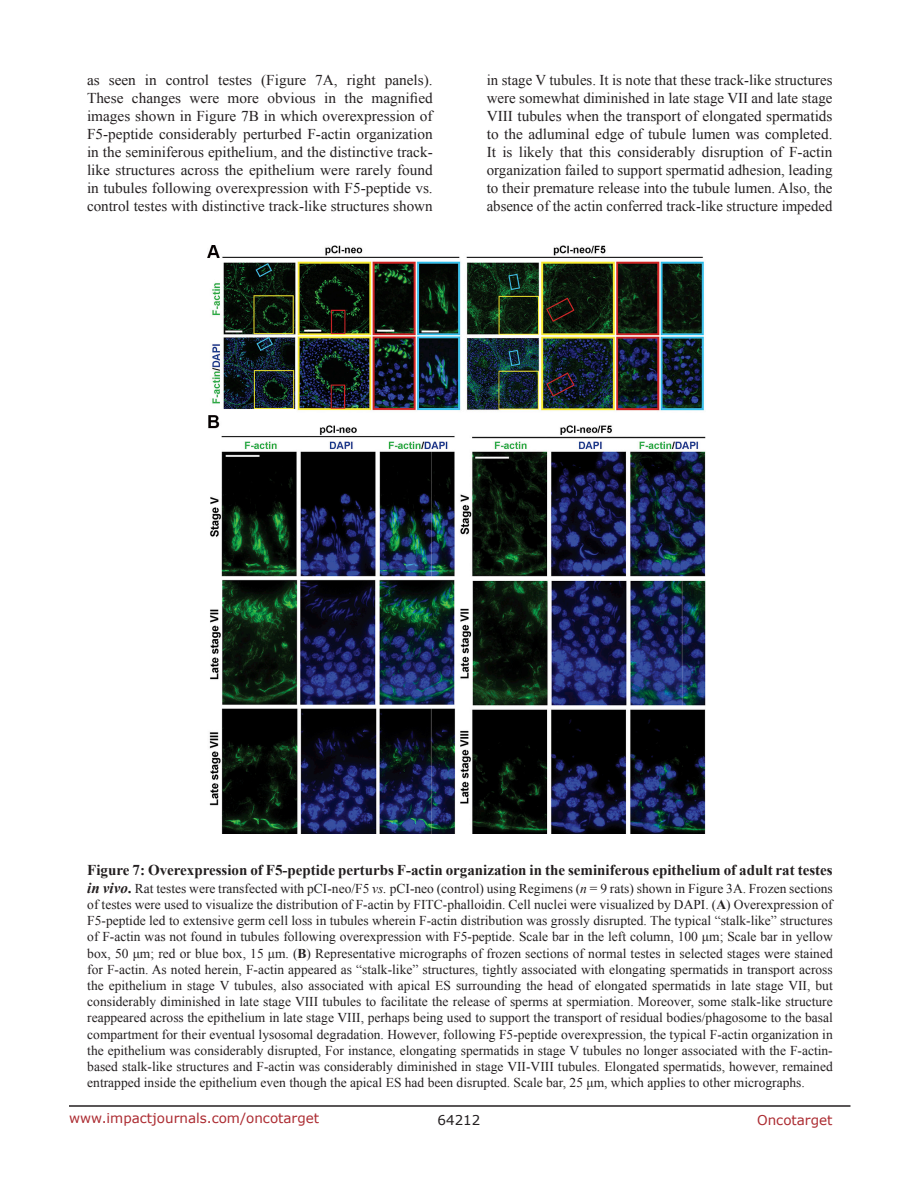
<style>
.page{position:relative;width:918px;height:1188px;background:#fff}
.page>*{position:absolute;margin:0;border:0;box-sizing:border-box;transform-origin:0 0}
.BodyText{font:15px/18px "Times New Roman";color:#231f20;text-align:justify}
.FigureText{font:700 15px "Times New Roman";color:#231f20}
.FigureText-2{font:13.5px/16.2px "Times New Roman";color:#231f20;text-align:justify}
.t1{font:13.5px "Verdana";color:#ac2b31}
.t2{font:13.5px "Verdana";color:#231f20}
.s1{font-weight:700;font-style:italic;font-size:15px}
.s2{font-weight:700;font-size:15px}
.s3{font-style:italic}
.s4{font-weight:700}
</style>
<div class="page">
<hr style="left:69px;top:1105px;width:781px;height:2px;background:#231f20">
<img style="left:208px;top:245px;width:498px;height:589px">
<p class="BodyText" style="left:87px;top:71px;width:347px">as seen in control testes (Figure 7A, right panels).<br>These changes were more obvious in the magnified images shown in Figure 7B in which overexpression of F5-peptide considerably perturbed F-actin organization in the seminiferous epithelium, and the distinctive track&shy;like structures across the epithelium were rarely found in tubules following overexpression with F5-peptide vs. control testes with distinctive track-like structures shown</p>
<p class="BodyText" style="left:487px;top:71px;width:347px">in stage V tubules. It is note that these track-like structures were somewhat diminished in late stage VII and late stage VIII tubules when the transport of elongated spermatids to the adluminal edge of tubule lumen was completed.<br>It is likely that this considerably disruption of F-actin organization failed to support spermatid adhesion, leading to their premature release into the tubule lumen. Also, the absence of the actin conferred track-like structure impeded</p>
<p class="FigureText" style="left:87px;top:859px;width:747px">Figure 7: Overexpression of F5-peptide perturbs F-actin organization in the seminiferous epithelium of adult rat testes</p>
<p class="FigureText-2" style="left:87px;top:880px;width:747px"><span class="s1">in vivo</span><span class="s2">.</span> Rat testes were transfected with pCI-neo/F5 <span class="s3">vs.</span> pCI-neo (control) using Regimens (<span class="s3">n</span> = 9 rats) shown in Figure 3A. Frozen sections of testes were used to visualize the distribution of F-actin by FITC-phalloidin. Cell nuclei were visualized by DAPI. (<span class="s4">A</span>) Overexpression of F5-peptide led to extensive germ cell loss in tubules wherein F-actin distribution was grossly disrupted. The typical “stalk-like” structures of F-actin was not found in tubules following overexpression with F5-peptide. Scale bar in the left column, 100 μm; Scale bar in yellow box, 50 μm; red or blue box, 15 μm. (<span class="s4">B</span>) Representative micrographs of frozen sections of normal testes in selected stages were stained for F-actin. As noted herein, F-actin appeared as “stalk-like” structures, tightly associated with elongating spermatids in transport across the epithelium in stage V tubules, also associated with apical ES surrounding the head of elongated spermatids in late stage VII, but considerably diminished in late stage VIII tubules to facilitate the release of sperms at spermiation. Moreover, some stalk-like structure reappeared across the epithelium in late stage VIII, perhaps being used to support the transport of residual bodies/phagosome to the basal compartment for their eventual lysosomal degradation. However, following F5-peptide overexpression, the typical F-actin organization in the epithelium was considerably disrupted, For instance, elongating spermatids in stage V tubules no longer associated with the F-actin&shy;based stalk-like structures and F-actin was considerably diminished in stage VII-VIII tubules. Elongated spermatids, however, remained entrapped inside the epithelium even though the apical ES had been disrupted. Scale bar, 25 μm, which applies to other micrographs.</p>
<p class="t1" style="left:69px;top:1109px;width:252px">www.impactjournals.com/oncotarget</p>
<p class="t2" style="left:438px;top:1111px;width:44px">64212</p>
<p class="t1" style="left:757px;top:1111px;width:77px">Oncotarget</p>
</div>
